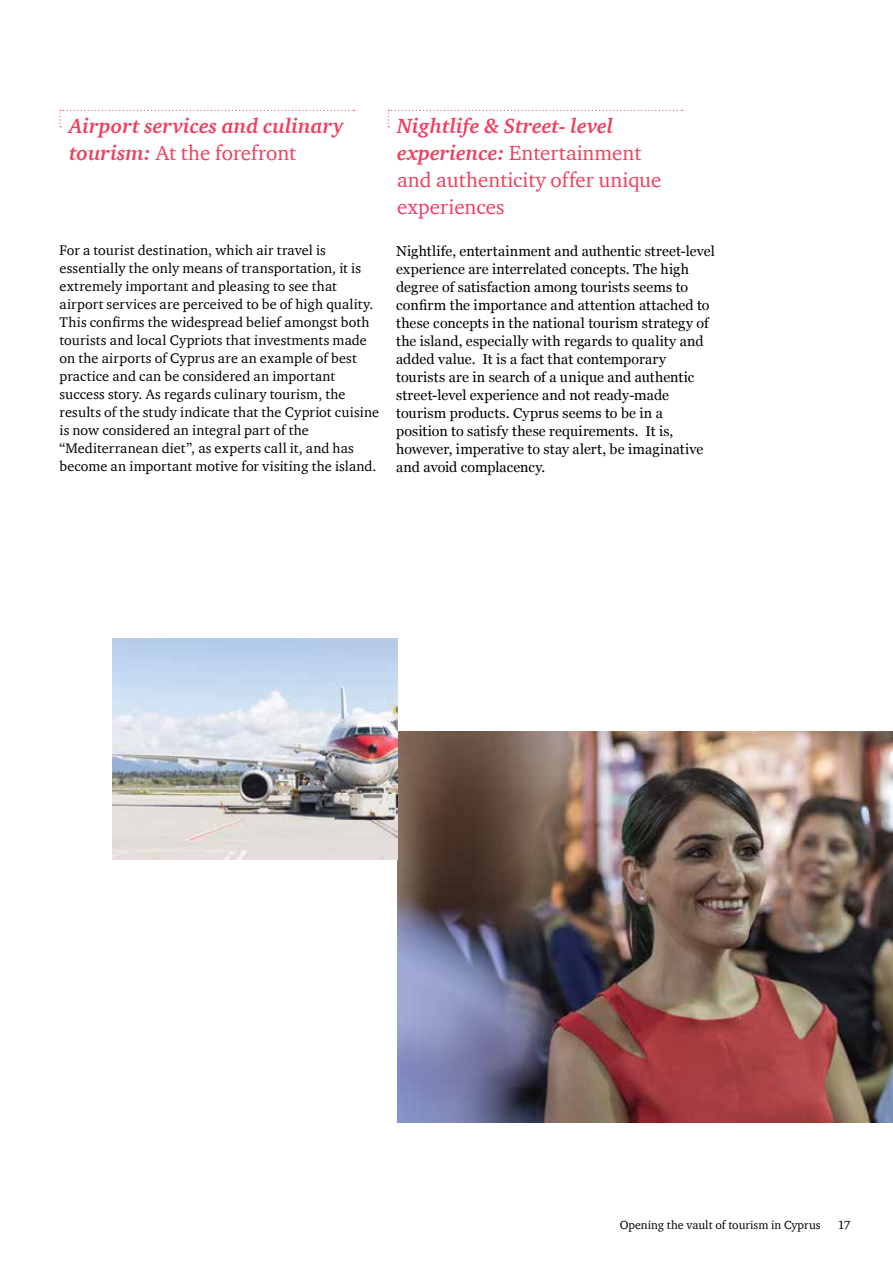
<style>
.page{position:relative;width:893px;height:1263px;background:#fff}
.page>*{position:absolute;margin:0;border:0;box-sizing:border-box;transform-origin:0 0}
.t1{font:21px/27px "ITC Charter Com";color:#ef4062}
.t2{font:italic 700 21px/27px "ITC Charter Com";color:#ef4062}
.t3{font:14.25px/18px "ITC Charter Com";letter-spacing:.01em;color:#000}
.t4{font:14.25px/18px "Georgia";letter-spacing:.005em;color:#000}
.t5{font:12px "ITC Charter Com";color:#000}
.s1{font-weight:400;font-style:normal}
.s2{font-weight:700;font-style:italic}
</style>
<div class="page">
<svg style="left:60px;top:110px;width:294px;height:17px"></svg>
<svg style="left:388px;top:110px;width:295px;height:17px"></svg>
<img style="left:397px;top:731px;width:496px;height:392px">
<img style="left:112px;top:639px;width:285px;height:221px">
<h1 class="t2" style="left:69px;top:112px;width:276px">Airport services and culinary tourism: <span class="s1">At the forefront</span></h1>
<h1 class="t1" style="left:397px;top:112px;width:266px"><span class="s2">Nightlife &amp; Street- level experience:</span> Entertainment and authenticity offer unique experiences</h1>
<p class="t4" style="left:396px;top:242px;width:320px">Nightlife, entertainment and authentic street-level experience are interrelated concepts. The high degree of satisfaction among tourists seems to confirm the importance and attention attached to these concepts in the national tourism strategy of the island, especially with regards to quality and added value. It is a fact that contemporary tourists are in search of a unique and authentic street-level experience and not ready-made tourism products. Cyprus seems to be in a position to satisfy these requirements. It is, however, imperative to stay alert, be imaginative and avoid complacency.</p>
<p class="t3" style="left:60px;top:241px;width:321px">For a tourist destination, which air travel is essentially the only means of transportation, it is extremely important and pleasing to see that airport services are perceived to be of high quality.<br>This confirms the widespread belief amongst both tourists and local Cypriots that investments made on the airports of Cyprus are an example of best practice and can be considered an important success story. As regards culinary tourism, the results of the study indicate that the Cypriot cuisine is now considered an integral part of the “Mediterranean diet”, as experts call it, and has become an important motive for visiting the island.</p>
<p class="t5" style="left:620px;top:1218px;width:202px">Opening the vault of tourism in Cyprus</p>
<p class="t5" style="left:838px;top:1218px;width:14px">17</p>
</div>
